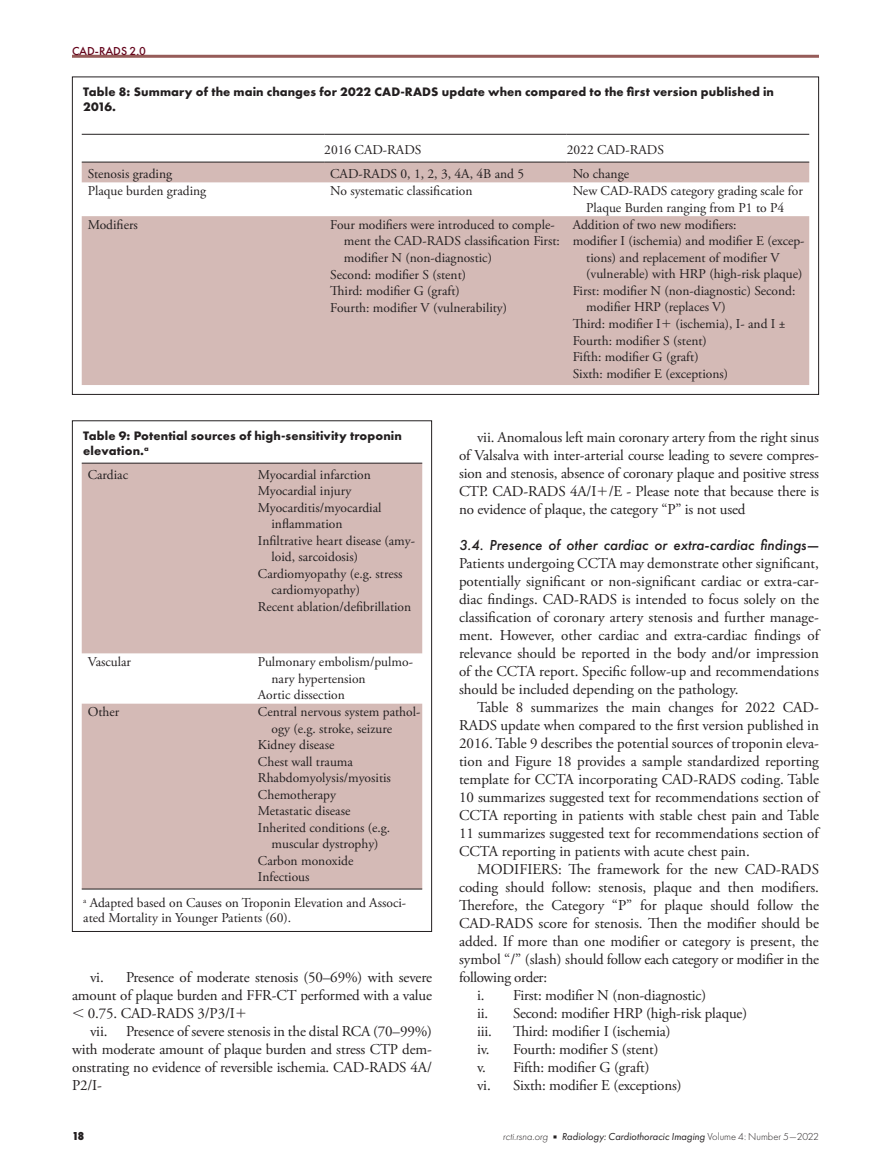
<style>
.page{position:relative;width:891px;height:1175px;background:#fff}
.page>*{position:absolute;margin:0;border:0;box-sizing:border-box;transform-origin:0 0}
.t1{font:15px/18px "Adobe Garamond Pro";letter-spacing:-.01em;color:#231f20;text-align:justify}
.t2{font:italic 500 15px "Futura PT";color:#231f20}
.t3{font:13.5px/16.5px "Adobe Garamond Pro";color:#231f20;text-align:center}
.t4{font:700 12.75px/15px "Futura PT";letter-spacing:.01em;color:#231f20}
.t5{font:500 12px "Futura PT";color:#65051c}
.t6{font:800 12px "Futura PT Cond";color:#231f20}
.t7{font:italic 10.5px "Futura PT";color:#231f20}
.s1{font-family:"Universal Greekwith Math Pi"}
.s2{font-weight:300}
.s3{font-family:"Universal Newswith Comm Pi";font-style:normal;font-size:6px}
.s4{font-weight:300;font-style:normal}
</style>
<div class="page">
<hr style="left:72px;top:55px;width:747px;height:3px;background:#965c59">
<svg style="left:82px;top:163px;width:727px;height:222px;background:#dac4c1"></svg>
<hr style="left:82px;top:134px;width:242px;height:1px;background:#231f20">
<hr style="left:324px;top:134px;width:243px;height:1px;background:#231f20">
<hr style="left:567px;top:134px;width:242px;height:1px;background:#231f20">
<hr style="left:82px;top:162px;width:242px;height:1px;background:#231f20">
<hr style="left:324px;top:162px;width:243px;height:1px;background:#231f20">
<hr style="left:567px;top:162px;width:242px;height:1px;background:#231f20">
<svg style="left:82px;top:464px;width:340px;height:424px;background:#d9c2be"></svg>
<hr style="left:82px;top:463px;width:170px;height:1px;background:#231f20">
<hr style="left:252px;top:463px;width:170px;height:1px;background:#231f20">
<hr style="left:82px;top:888px;width:170px;height:1px;background:#231f20">
<hr style="left:252px;top:888px;width:170px;height:1px;background:#231f20">
<p class="t5" style="left:72px;top:43px;width:76px">CAD-RADS 2.0</p>
<p class="t4" style="left:83px;top:84px;width:692px">Table 8: Summary of the main changes for 2022 CAD-RADS update when compared to the first version published in<br>2016.</p>
<p class="t3" style="left:324px;top:142px;width:99px">2016 CAD-RADS</p>
<p class="t3" style="left:567px;top:142px;width:99px">2022 CAD-RADS</p>
<p class="t3" style="left:88px;top:166px;width:86px">Stenosis grading</p>
<p class="t3" style="left:330px;top:166px;width:196px">CAD-RADS 0, 1, 2, 3, 4A, 4B and 5</p>
<p class="t3" style="left:573px;top:166px;width:58px">No change</p>
<p class="t3" style="left:88px;top:183px;width:120px">Plaque burden grading</p>
<p class="t3" style="left:330px;top:183px;width:144px">No systematic classification</p>
<p class="t3" style="left:573px;top:183px;width:232px">New CAD-RADS category grading scale for<br>Plaque Burden ranging from P1 to P4</p>
<p class="t3" style="left:88px;top:217px;width:52px">Modifiers</p>
<p class="t3" style="left:330px;top:217px;width:226px">Four modifiers were introduced to comple-</p>
<p class="t3" style="left:344px;top:233px;width:218px">ment the CAD-RADS classification First:</p>
<p class="t3" style="left:344px;top:250px;width:150px">modifier N (non-diagnostic)</p>
<p class="t3" style="left:330px;top:266px;width:137px">Second: modifier S (stent)</p>
<p class="t3" style="left:330px;top:283px;width:131px">Third: modifier G (graft)</p>
<p class="t3" style="left:330px;top:299px;width:178px">Fourth: modifier V (vulnerability)</p>
<p class="t3" style="left:573px;top:217px;width:165px">Addition of two new modifiers:</p>
<p class="t3" style="left:573px;top:233px;width:233px">modifier I (ischemia) and modifier E (excep-</p>
<p class="t3" style="left:586px;top:250px;width:195px">tions) and replacement of modifier V</p>
<p class="t3" style="left:586px;top:266px;width:218px">(vulnerable) with HRP (high-risk plaque)</p>
<p class="t3" style="left:573px;top:283px;width:224px">First: modifier N (non-diagnostic) Second:</p>
<p class="t3" style="left:586px;top:299px;width:141px">modifier HRP (replaces V)</p>
<p class="t3" style="left:573px;top:316px;width:214px">Third: modifier I<span class="s1">1</span> (ischemia), I- and I ±</p>
<p class="t3" style="left:573px;top:332px;width:136px">Fourth: modifier S (stent)</p>
<p class="t3" style="left:573px;top:349px;width:127px">Fifth: modifier G (graft)</p>
<p class="t3" style="left:573px;top:365px;width:157px">Sixth: modifier E (exceptions)</p>
<p class="t4" style="left:83px;top:428px;width:320px">Table 9: Potential sources of high-sensitivity troponin elevation.<sup>a</sup></p>
<p class="t3" style="left:88px;top:467px;width:42px">Cardiac</p>
<p class="t3" style="left:258px;top:467px;width:114px">Myocardial infarction</p>
<p class="t3" style="left:258px;top:483px;width:95px">Myocardial injury</p>
<p class="t3" style="left:258px;top:500px;width:125px">Myocarditis/myocardial</p>
<p class="t3" style="left:271px;top:516px;width:73px">inflammation</p>
<p class="t3" style="left:258px;top:533px;width:159px">Infiltrative heart disease (amy-</p>
<p class="t3" style="left:271px;top:549px;width:88px">loid, sarcoidosis)</p>
<p class="t3" style="left:258px;top:566px;width:146px">Cardiomyopathy (e.g. stress</p>
<p class="t3" style="left:271px;top:582px;width:90px">cardiomyopathy)</p>
<p class="t3" style="left:258px;top:599px;width:155px">Recent ablation/defibrillation</p>
<p class="t3" style="left:88px;top:654px;width:45px">Vascular</p>
<p class="t3" style="left:258px;top:654px;width:157px">Pulmonary embolism/pulmo-</p>
<p class="t3" style="left:271px;top:670px;width:96px">nary hypertension</p>
<p class="t3" style="left:258px;top:687px;width:88px">Aortic dissection</p>
<p class="t3" style="left:88px;top:704px;width:33px">Other</p>
<p class="t3" style="left:258px;top:704px;width:164px">Central nervous system pathol-</p>
<p class="t3" style="left:271px;top:721px;width:122px">ogy (e.g. stroke, seizure</p>
<p class="t3" style="left:258px;top:737px;width:78px">Kidney disease</p>
<p class="t3" style="left:258px;top:754px;width:97px">Chest wall trauma</p>
<p class="t3" style="left:258px;top:770px;width:134px">Rhabdomyolysis/myositis</p>
<p class="t3" style="left:258px;top:787px;width:80px">Chemotherapy</p>
<p class="t3" style="left:258px;top:803px;width:94px">Metastatic disease</p>
<p class="t3" style="left:258px;top:820px;width:134px">Inherited conditions (e.g.</p>
<p class="t3" style="left:271px;top:836px;width:109px">muscular dystrophy)</p>
<p class="t3" style="left:258px;top:853px;width:97px">Carbon monoxide</p>
<p class="t3" style="left:258px;top:869px;width:53px">Infectious</p>
<p class="t3" style="left:83px;top:895px;width:324px;line-height:15px;text-align:left"><sup>a</sup> Adapted based on Causes on Troponin Elevation and Associ&shy;ated Mortality in Younger Patients (60).</p>
<p class="t1" style="left:72px;top:968px;width:362px;text-indent:18px">vi. Presence of moderate stenosis (50–69%) with severe amount of plaque burden and FFR-CT performed with a value <span class="s1">,</span> 0.75. CAD-RADS 3/P3/I<span class="s1">1</span></p>
<p class="t1" style="left:72px;top:1022px;width:362px;text-indent:18px">vii. Presence of severe stenosis in the distal RCA (70–99%) with moderate amount of plaque burden and stress CTP dem&shy;onstrating no evidence of reversible ischemia. CAD-RADS 4A/ P2/I-</p>
<p class="t1" style="left:459px;top:428px;width:362px;text-indent:18px">vii. Anomalous left main coronary artery from the right sinus of Valsalva with inter-arterial course leading to severe compres&shy;sion and stenosis, absence of coronary plaque and positive stress CTP. CAD-RADS 4A/I<span class="s1">1</span>/E - Please note that because there is no evidence of plaque, the category “P” is not used</p>
<p class="t2" style="left:459px;top:535px;width:362px">3.4. Presence of other cardiac or extra-cardiac findings—</p>
<p class="t1" style="left:459px;top:554px;width:362px">Patients undergoing CCTA may demonstrate other significant, potentially significant or non-significant cardiac or extra-car&shy;diac findings. CAD-RADS is intended to focus solely on the classification of coronary artery stenosis and further manage&shy;ment. However, other cardiac and extra-cardiac findings of relevance should be reported in the body and/or impression of the CCTA report. Specific follow-up and recommendations should be included depending on the pathology.</p>
<p class="t1" style="left:459px;top:698px;width:362px;text-indent:18px">Table 8 summarizes the main changes for 2022 CAD-RADS update when compared to the first version published in 2016. Table 9 describes the potential sources of troponin eleva&shy;tion and Figure 18 provides a sample standardized reporting template for CCTA incorporating CAD-RADS coding. Table 10 summarizes suggested text for recommendations section of CCTA reporting in patients with stable chest pain and Table 11 summarizes suggested text for recommendations section of CCTA reporting in patients with acute chest pain.</p>
<p class="t1" style="left:477px;top:860px;width:344px">MODIFIERS: The framework for the new CAD-RADS</p>
<p class="t1" style="left:459px;top:878px;width:361px">coding should follow: stenosis, plaque and then modifiers.</p>
<p class="t1" style="left:459px;top:896px;width:362px">Therefore, the Category “P” for plaque should follow the</p>
<p class="t1" style="left:459px;top:914px;width:362px">CAD-RADS score for stenosis. Then the modifier should be</p>
<p class="t1" style="left:459px;top:932px;width:361px">added. If more than one modifier or category is present, the</p>
<p class="t1" style="left:459px;top:950px;width:362px">symbol “/” (slash) should follow each category or modifier in the</p>
<p class="t1" style="left:459px;top:968px;width:90px">following order:</p>
<p class="t1" style="left:477px;top:986px;width:231px">i. First: modifier N (non-diagnostic)</p>
<p class="t1" style="left:477px;top:1004px;width:272px">ii. Second: modifier HRP (high-risk plaque)</p>
<p class="t1" style="left:477px;top:1022px;width:16px">iii.</p>
<p class="t1" style="left:477px;top:1022px;width:206px;text-align:left;text-indent:36px">Third: modifier I (ischemia) iv. Fourth: modifier S (stent)<br>v. Fifth: modifier G (graft)<br>vi. Sixth: modifier E (exceptions)</p>
<p class="t6" style="left:72px;top:1128px;width:14px">18</p>
<p class="t7" style="left:503px;top:1130px;width:318px"><span class="s2">rcti.rsna.org</span> <span class="s3">n</span> Radiology: Cardiothoracic Imaging <span class="s4">Volume 4: Number 5—2022</span></p>
</div>
